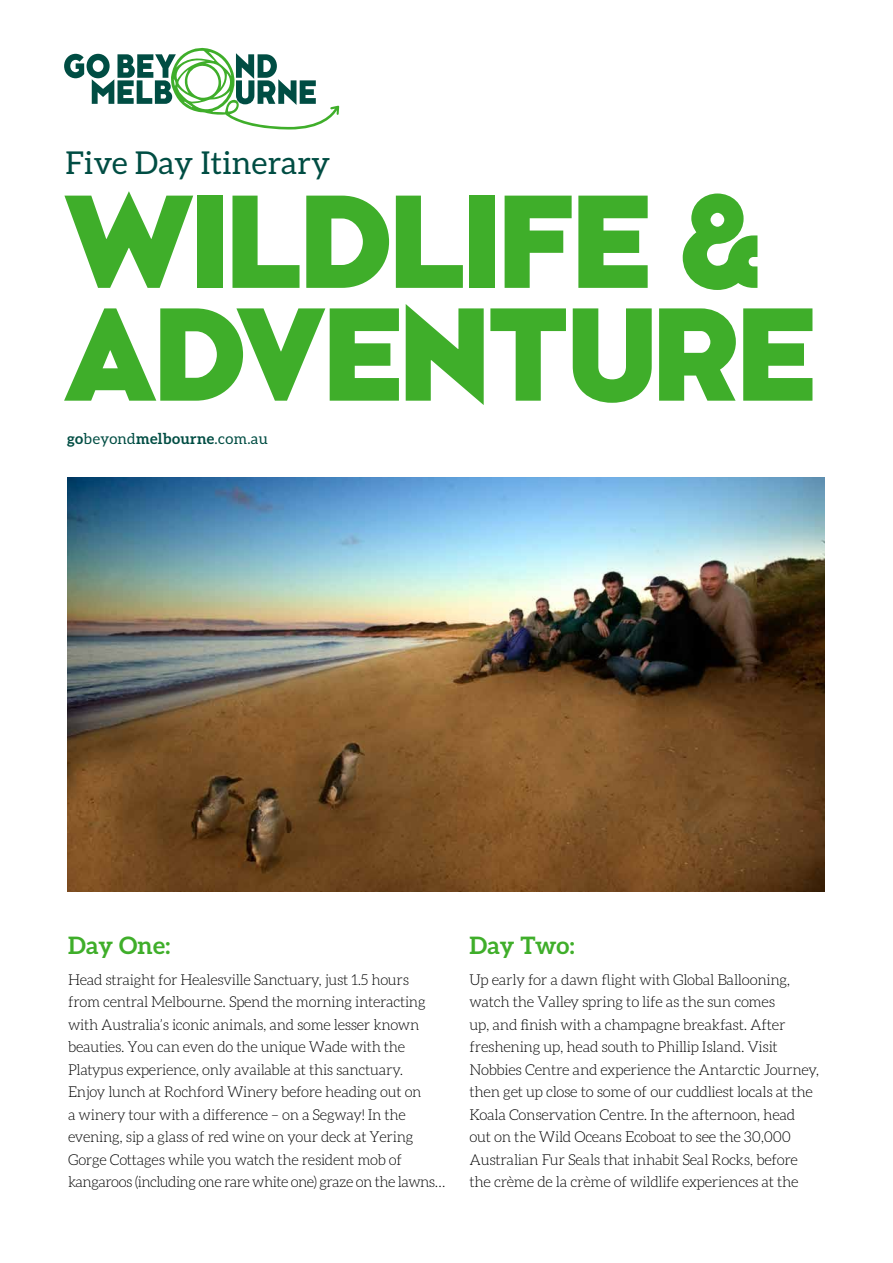
<style>
.page{position:relative;width:893px;height:1263px;background:#fff}
.page>*{position:absolute;margin:0;border:0;box-sizing:border-box;transform-origin:0 0}
.t1{font:800 123px/112.8px "Kessel 105";letter-spacing:-.04em;color:#3fae2a}
.t2{font:31.5px "Aleo";letter-spacing:.01em;color:#004d43}
.t3{font:700 24px "Aleo";color:#3fae2a}
.t4{font:300 15px/22.5px "Aleo";letter-spacing:-.02em;color:#000}
.t5{font:15px "Aleo";letter-spacing:.02em;color:#004d43}
.s1{font-weight:700}
</style>
<div class="page">
<img style="left:68px;top:477px;width:757px;height:414px">
<svg style="left:64px;top:47px;width:275px;height:83px"></svg>
<h2 class="t2" style="left:66px;top:146px;width:266px">Five Day Itinerary</h2>
<h1 class="t1" style="left:63px;top:186px;width:756px">WILDLIFE &amp;<br>ADVENTURE</h1>
<p class="t5" style="left:67px;top:430px;width:202px"><span class="s1">go</span>beyond<span class="s1">melbourne</span>.com.au</p>
<h3 class="t3" style="left:68px;top:931px;width:104px">Day One:</h3>
<p class="t4" style="left:68px;top:968px;width:379px">Head straight for Healesville Sanctuary, just 1.5 hours<br>from central Melbourne. Spend the morning interacting with Australia’s iconic animals, and some lesser known beauties. You can even do the unique Wade with the Platypus experience, only available at this sanctuary.<br>Enjoy lunch at Rochford Winery before heading out on<br>a winery tour with a difference – on a Segway! In the evening, sip a glass of red wine on your deck at Yering Gorge Cottages while you watch the resident mob of kangaroos (including one rare white one) graze on the lawns…</p>
<h3 class="t3" style="left:470px;top:931px;width:106px">Day Two:</h3>
<p class="t4" style="left:470px;top:968px;width:351px">Up early for a dawn flight with Global Ballooning, watch the Valley spring to life as the sun comes<br>up, and finish with a champagne breakfast. After freshening up, head south to Phillip Island. Visit Nobbies Centre and experience the Antarctic Journey, then get up close to some of our cuddliest locals at the Koala Conservation Centre. In the afternoon, head out on the Wild Oceans Ecoboat to see the 30,000<br>Australian Fur Seals that inhabit Seal Rocks, before the crème de la crème of wildlife experiences at the</p>
</div>
